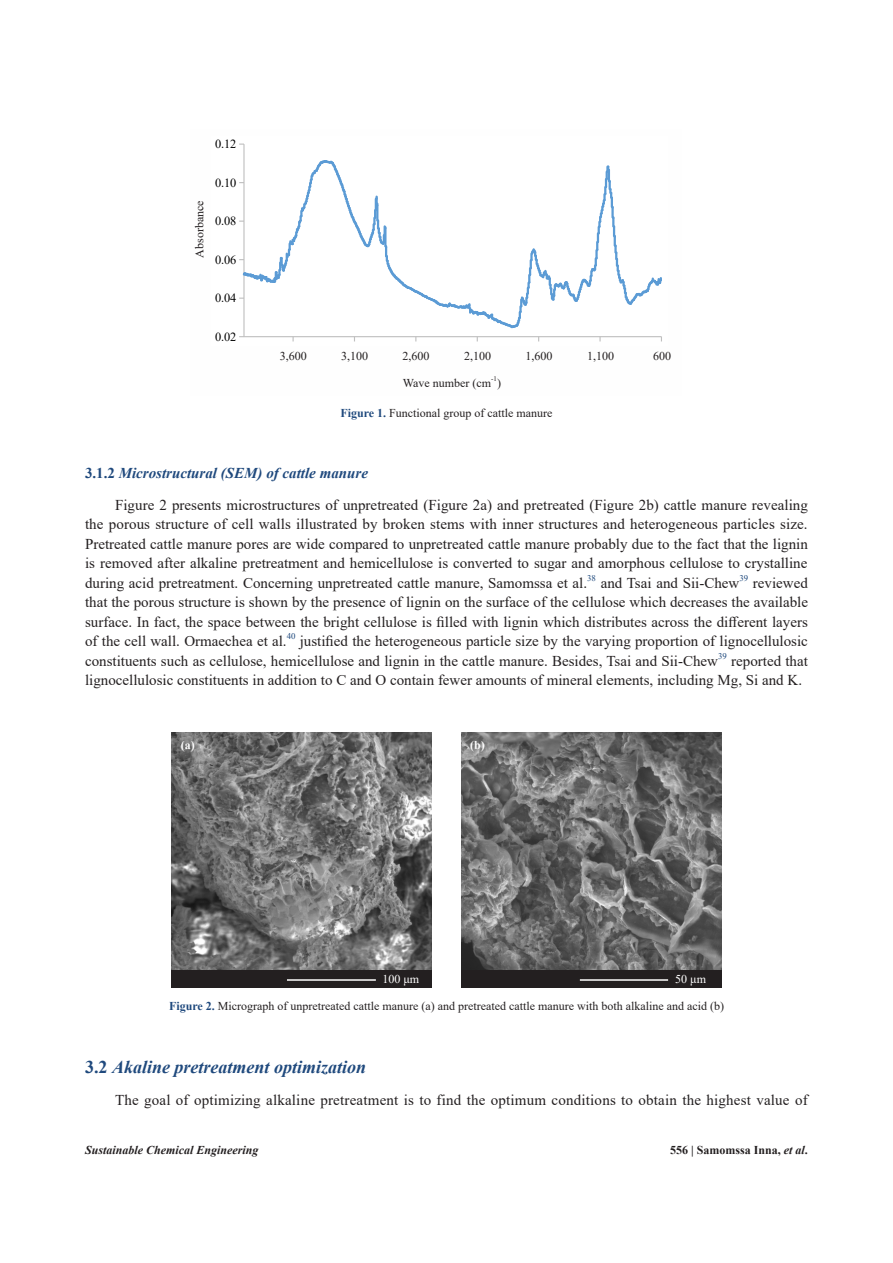
<style>
.page{position:relative;width:893px;height:1263px;background:#fff}
.page>*{position:absolute;margin:0;border:0;box-sizing:border-box;transform-origin:0 0}
.三级标题{font:italic 700 18px "Times New Roman";color:#1f497d}
.正文{font:15px/19.5px "Times New Roman";color:#231f20;text-align:justify}
.四级标题{font:italic 700 15px "Times New Roman";color:#1f497d}
.t1{font:12.45px "Times New Roman";letter-spacing:-.015em;color:#000}
.图表标注{font:12px "Times New Roman";color:#231f20}
.t2{font:italic 700 12px "Times New Roman";color:#231f20}
.t3{font:700 12px "Times New Roman";color:#231f20}
.图表标注-2{font:12px "Times New Roman";color:#fff}
.t4{font:700 12px "Times New Roman";color:#fff}
.正文-2{font:8.7px "Times New Roman";color:#1f497d}
.图表标注-3{font:7.05px "Times New Roman";color:#231f20}
.s1{font-weight:700;color:#1f497d}
.s2{font-style:normal}
.s3{font-style:italic}
</style>
<div class="page">
<hr style="left:243px;top:144px;width:2px;height:193px;background:#bfbfbf">
<hr style="left:244px;top:336px;width:417px;height:1px;background:#bfbfbf">
<svg style="left:239px;top:158px;width:423px;height:172px"></svg>
<img style="left:461px;top:733px;width:261px;height:252px">
<img style="left:171px;top:733px;width:261px;height:238px">
<div style="left:171px;top:971px;width:261px;height:17px;background:#231f20"></div>
<div style="left:461px;top:971px;width:260px;height:17px;background:#231f20"></div>
<hr style="left:287px;top:979px;width:89px;height:2px;background:#fff">
<hr style="left:580px;top:979px;width:88px;height:2px;background:#fff">
<p class="t1" style="left:215px;top:135px;width:23px">0.12</p>
<p class="图表标注" style="left:191px;top:258px;width:59px;rotate:-90deg">Absorbance</p>
<p class="t1" style="left:215px;top:174px;width:23px">0.10</p>
<p class="t1" style="left:215px;top:212px;width:23px">0.08</p>
<p class="t1" style="left:215px;top:251px;width:23px">0.06</p>
<p class="t1" style="left:215px;top:289px;width:23px">0.04</p>
<p class="t1" style="left:215px;top:328px;width:23px">0.02</p>
<p class="t1" style="left:281px;top:343px;width:26px">3600</p>
<p class="t1" style="left:342px;top:343px;width:26px">3100</p>
<p class="t1" style="left:404px;top:343px;width:26px">2600</p>
<p class="t1" style="left:465px;top:343px;width:26px">2100</p>
<p class="t1" style="left:527px;top:343px;width:26px">1600</p>
<p class="t1" style="left:588px;top:343px;width:26px">1100</p>
<p class="t1" style="left:652px;top:343px;width:20px">600</p>
<p class="图表标注" style="left:280px;top:348px;width:28px">3,600</p>
<p class="图表标注" style="left:341px;top:348px;width:28px">3,100</p>
<p class="图表标注" style="left:403px;top:348px;width:28px">2,600</p>
<p class="图表标注" style="left:464px;top:348px;width:28px">2,100</p>
<p class="图表标注" style="left:526px;top:348px;width:28px">1,600</p>
<p class="图表标注" style="left:587px;top:348px;width:28px">1,100</p>
<p class="图表标注" style="left:653px;top:348px;width:19px">600</p>
<p class="图表标注" style="left:403px;top:374px;width:90px">Wave number (cm</p>
<p class="图表标注-3" style="left:491px;top:374px;width:7px">-1</p>
<p class="图表标注" style="left:497px;top:374px;width:5px">)</p>
<p class="图表标注" style="left:340px;top:405px;width:214px"><span class="s1">Figure 1.</span> Functional group of cattle manure</p>
<p class="四级标题" style="left:85px;top:463px;width:284px"><span class="s2">3.1.2</span> Microstructural (SEM) of cattle manure</p>
<p class="正文" style="left:85px;top:494px;width:724px;text-indent:30px">Figure 2 presents microstructures of unpretreated (Figure 2a) and pretreated (Figure 2b) cattle manure revealing the porous structure of cell walls illustrated by broken stems with inner structures and heterogeneous particles size.<br>Pretreated cattle manure pores are wide compared to unpretreated cattle manure probably due to the fact that the lignin is removed after alkaline pretreatment and hemicellulose is converted to sugar and amorphous cellulose to crystalline during acid pretreatment. Concerning unpretreated cattle manure, Samomssa et al.</p>
<p class="正文-2" style="left:587px;top:572px;width:10px">38</p>
<p class="正文" style="left:601px;top:572px;width:140px">and Tsai and Sii-Chew</p>
<p class="正文-2" style="left:739px;top:572px;width:10px">39</p>
<p class="正文" style="left:85px;top:572px;width:724px;text-indent:668px">reviewed that the porous structure is shown by the presence of lignin on the surface of the cellulose which decreases the available surface. In fact, the space between the bright cellulose is filled with lignin which distributes across the different layers of the cell wall. Ormaechea et al.</p>
<p class="正文-2" style="left:287px;top:630px;width:10px">40</p>
<p class="正文" style="left:85px;top:631px;width:724px;text-indent:215px">justified the heterogeneous particle size by the varying proportion of lignocellulosic constituents such as cellulose, hemicellulose and lignin in the cattle manure. Besides, Tsai and Sii-Chew</p>
<p class="正文-2" style="left:718px;top:650px;width:10px">39</p>
<p class="正文" style="left:85px;top:650px;width:724px;text-indent:646px">reported that lignocellulosic constituents in addition to C and O contain fewer amounts of mineral elements, including Mg, Si and K.</p>
<p class="t4" style="left:181px;top:737px;width:15px">(a)</p>
<p class="t4" style="left:470px;top:737px;width:16px">(b)</p>
<p class="图表标注-2" style="left:383px;top:970px;width:38px">100 μm</p>
<p class="图表标注-2" style="left:675px;top:970px;width:32px">50 μm</p>
<p class="图表标注" style="left:169px;top:997px;width:556px"><span class="s1">Figure 2.</span> Micrograph of unpretreated cattle manure (a) and pretreated cattle manure with both alkaline and acid (b)</p>
<p class="三级标题" style="left:85px;top:1055px;width:283px"><span class="s2">3.2</span> Akaline pretreatment optimization</p>
<p class="正文" style="left:115px;top:1090px;width:694px">The goal of optimizing alkaline pretreatment is to find the optimum conditions to obtain the highest value of</p>
<p class="t2" style="left:85px;top:1141px;width:175px">Sustainable Chemical Engineering</p>
<p class="t3" style="left:670px;top:1141px;width:139px">556 | Samomssa Inna, <span class="s3">et al</span>.</p>
</div>
